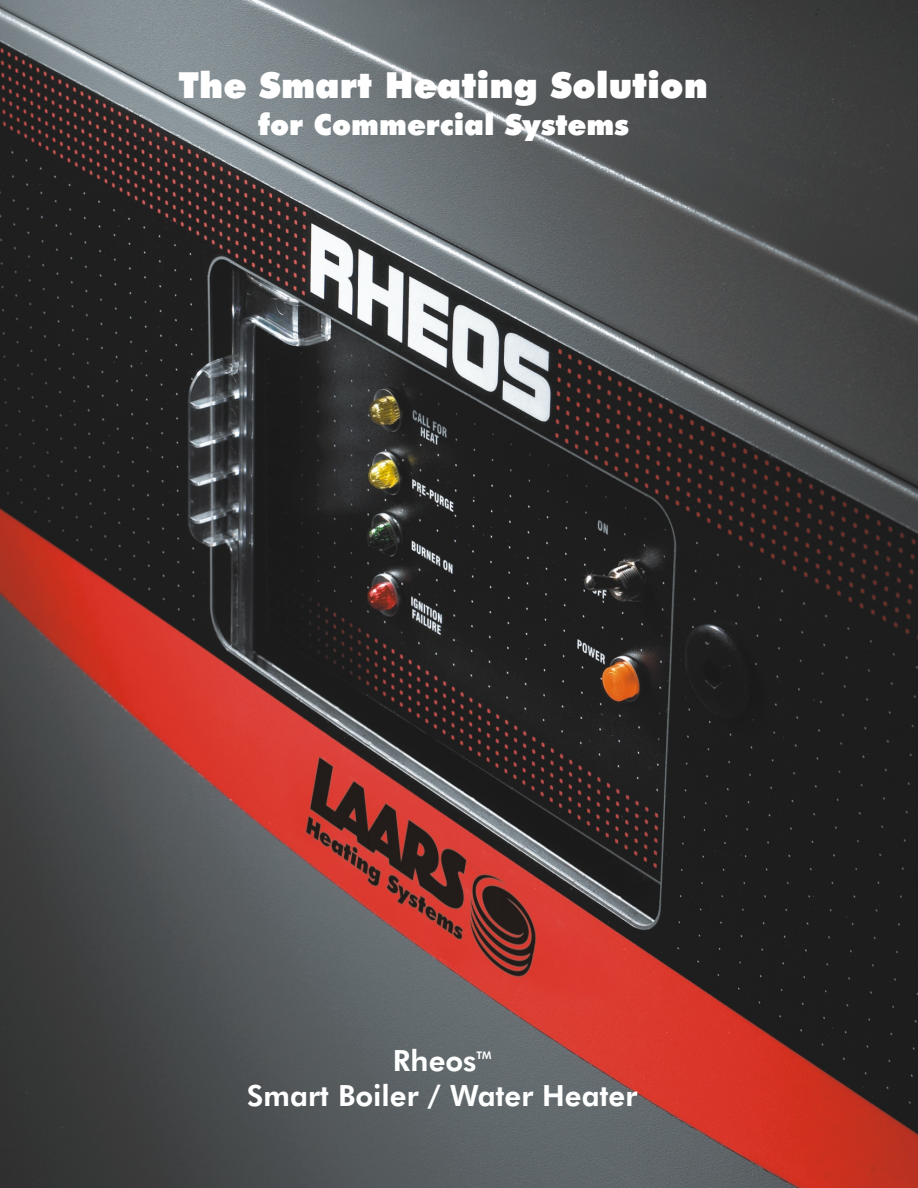
<style>
.page{position:relative;width:918px;height:1188px;background:#fff}
.page>*{position:absolute;margin:0;border:0;box-sizing:border-box;transform-origin:0 0}
.t1{font:36px "Futura X Blk BT";color:#fff}
.t2{font:29.25px/35.1px "Futura Hv BT";color:#fff;text-align:center}
.t3{font:29.25px "Futura X Blk BT";color:#fff}
.t4{font:10.5px "Futura Hv BT";color:#fff}
</style>
<div class="page">
<img style="left:0;top:0;width:918px;height:1188px">
<p class="t1" style="left:179px;top:71px;width:531px">The Smart Heating Solution</p>
<p class="t3" style="left:258px;top:113px;width:372px">for Commercial Systems</p>
<p class="t2" style="left:247px;top:1046px;width:392px">Rheos<br>Smart Boiler / Water Heater</p>
<p class="t4" style="left:477px;top:1051px;width:17px">TM</p>
</div>
